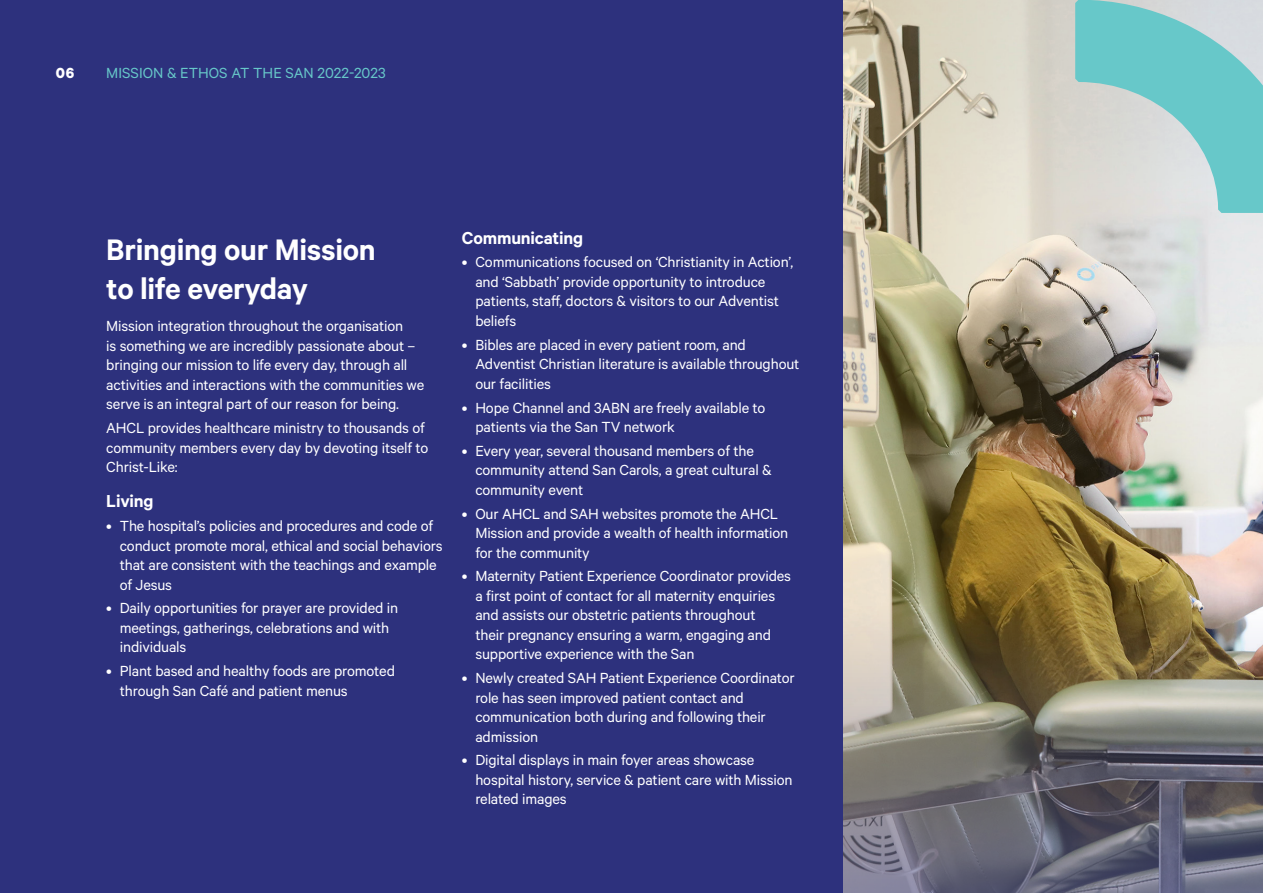
<style>
.page{position:relative;width:1263px;height:893px;background:#2d317d}
.page>*{position:absolute;margin:0;border:0;box-sizing:border-box;transform-origin:0 0}
.t1{font:600 33.45px/39px "Calibre";letter-spacing:-.01em;color:#fff}
.t2{font:600 19.5px "Calibre";letter-spacing:-.01em;color:#fff}
.t3{font:16.5px/19.5px "Calibre";letter-spacing:-.01em;color:#fff}
.t4{font:16.5px "Calibre";color:#67c8c9}
.t5{font:700 16.5px "Calibre";color:#fff}
</style>
<div class="page">
<img style="left:1213px;top:213px;width:50px;height:393px">
<img style="left:843px;top:0;width:370px;height:606px">
<img style="left:843px;top:606px;width:420px;height:287px">
<svg style="left:1075px;top:0;width:188px;height:213px;background:#9fd1d1"></svg>
<p class="t5" style="left:56px;top:63px;width:20px">06</p>
<p class="t4" style="left:106px;top:63px;width:281px">MISSION &amp; ETHOS AT THE SAN 2022-2023</p>
<h1 class="t1" style="left:106px;top:229px;width:271px">Bringing our Mission to life everyday</h1>
<p class="t3" style="left:106px;top:316px;width:319px">Mission integration throughout the organisation<br>is something we are incredibly passionate about – bringing our mission to life every day, through all activities and interactions with the communities we serve is an integral part of our reason for being.</p>
<p class="t3" style="left:106px;top:418px;width:323px">AHCL provides healthcare ministry to thousands of community members every day by devoting itself to<br>Christ-Like:</p>
<p class="t2" style="left:106px;top:490px;width:49px">Living</p>
<p class="t3" style="left:120px;top:516px;width:324px;text-indent:-13px">• The hospital’s policies and procedures and code of conduct promote moral, ethical and social behaviors that are consistent with the teachings and example of Jesus</p>
<p class="t3" style="left:120px;top:598px;width:280px;text-indent:-13px">• Daily opportunities for prayer are provided in meetings, gatherings, celebrations and with individuals</p>
<p class="t3" style="left:120px;top:661px;width:277px;text-indent:-13px">• Plant based and healthy foods are promoted through San Café and patient menus</p>
<p class="t2" style="left:462px;top:226px;width:123px">Communicating</p>
<p class="t3" style="left:475px;top:252px;width:319px;text-indent:-13px">• Communications focused on ‘Christianity in Action’, and ‘Sabbath’ provide opportunity to introduce patients, staff, doctors &amp; visitors to our Adventist beliefs</p>
<p class="t3" style="left:475px;top:334px;width:326px;text-indent:-13px">• Bibles are placed in every patient room, and<br>Adventist Christian literature is available throughout our facilities</p>
<p class="t3" style="left:475px;top:397px;width:292px;text-indent:-13px">• Hope Channel and 3ABN are freely available to patients via the San TV network</p>
<p class="t3" style="left:475px;top:440px;width:298px;text-indent:-13px">• Every year, several thousand members of the community attend San Carols, a great cultural &amp; community event</p>
<p class="t3" style="left:475px;top:503px;width:314px;text-indent:-13px">• Our AHCL and SAH websites promote the AHCL<br>Mission and provide a wealth of health information for the community</p>
<p class="t3" style="left:475px;top:566px;width:317px;text-indent:-13px">• Maternity Patient Experience Coordinator provides a first point of contact for all maternity enquiries and assists our obstetric patients throughout<br>their pregnancy ensuring a warm, engaging and supportive experience with the San</p>
<p class="t3" style="left:475px;top:668px;width:321px;text-indent:-13px">• Newly created SAH Patient Experience Coordinator role has seen improved patient contact and communication both during and following their admission</p>
<p class="t3" style="left:475px;top:750px;width:319px;text-indent:-13px">• Digital displays in main foyer areas showcase hospital history, service &amp; patient care with Mission related images</p>
</div>
